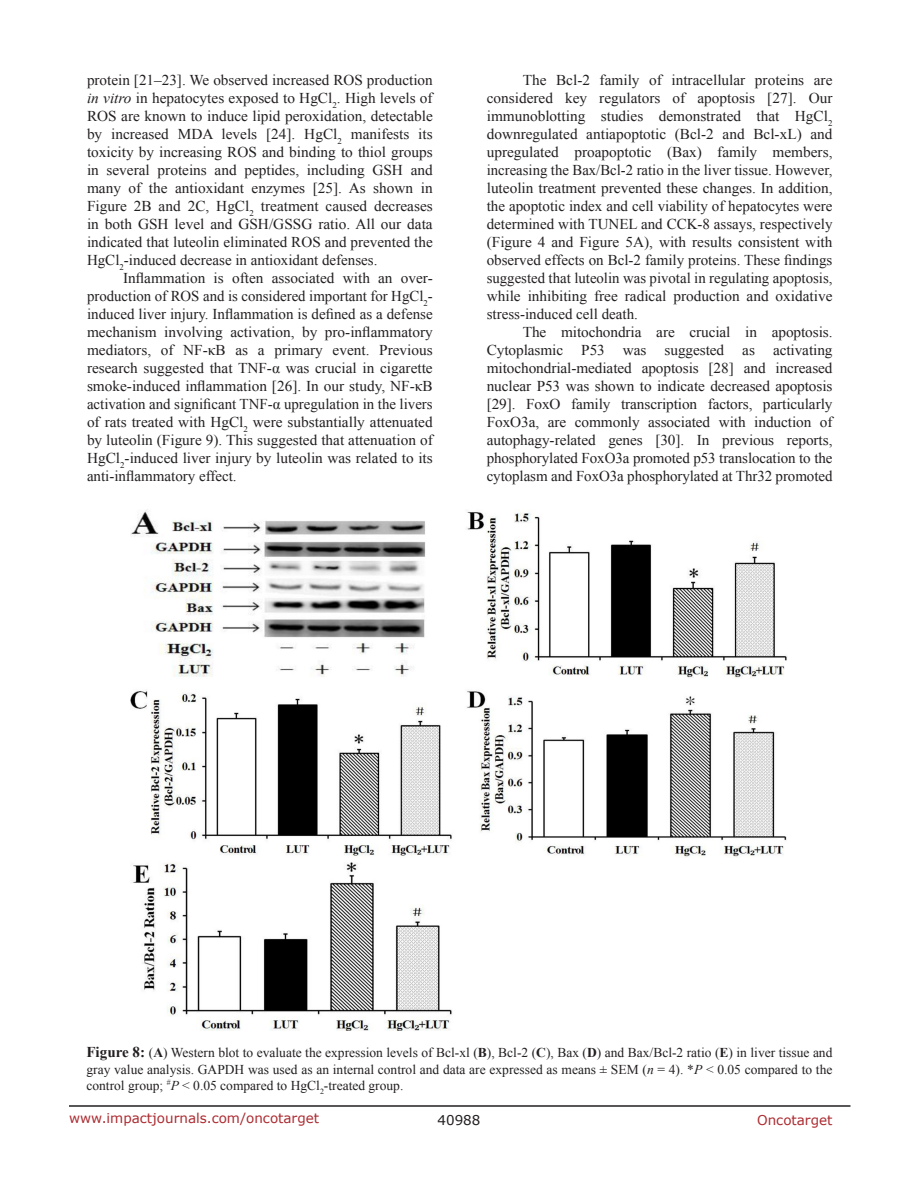
<style>
.page{position:relative;width:918px;height:1188px;background:#fff}
.page>*{position:absolute;margin:0;border:0;box-sizing:border-box;transform-origin:0 0}
.BodyText{font:15px/18px "Times New Roman";color:#231f20;text-align:justify}
.FigureText{font:13.5px/16.2px "Times New Roman";color:#231f20;text-align:justify}
.t1{font:13.5px "Verdana";color:#ac2b31}
.t2{font:13.5px "Verdana";color:#231f20}
.s1{font-style:italic}
.s2{font-weight:700;font-size:15px}
.s3{font-weight:700}
</style>
<div class="page">
<hr style="left:69px;top:1105px;width:781px;height:2px;background:#231f20">
<img style="left:130px;top:509px;width:657px;height:521px">
<p class="BodyText" style="left:87px;top:71px;width:347px">protein [21–23]. We observed increased ROS production <span class="s1">in vitro</span> in hepatocytes exposed to HgCl<sub>2</sub>. High levels of ROS are known to induce lipid peroxidation, detectable by increased MDA levels [24]. HgCl<sub>2</sub> manifests its toxicity by increasing ROS and binding to thiol groups in several proteins and peptides, including GSH and many of the antioxidant enzymes [25]. As shown in Figure 2B and 2C, HgCl<sub>2</sub> treatment caused decreases in both GSH level and GSH/GSSG ratio. All our data indicated that luteolin eliminated ROS and prevented the HgCl<sub>2</sub>-induced decrease in antioxidant defenses.</p>
<p class="BodyText" style="left:87px;top:269px;width:347px;text-indent:36px">Inflammation is often associated with an over&shy;production of ROS and is considered important for HgCl<sub>2</sub>- induced liver injury. Inflammation is defined as a defense mechanism involving activation, by pro-inflammatory mediators, of NF-κB as a primary event. Previous research suggested that TNF-α was crucial in cigarette smoke-induced inflammation [26]. In our study, NF-κB activation and significant TNF-α upregulation in the livers of rats treated with HgCl<sub>2</sub> were substantially attenuated by luteolin (Figure 9). This suggested that attenuation of HgCl<sub>2</sub>-induced liver injury by luteolin was related to its anti-inflammatory effect.</p>
<p class="BodyText" style="left:487px;top:71px;width:347px;text-indent:36px">The Bcl-2 family of intracellular proteins are considered key regulators of apoptosis [27]. Our immunoblotting studies demonstrated that HgCl<sub>2 </sub>downregulated antiapoptotic (Bcl-2 and Bcl-xL) and upregulated proapoptotic (Bax) family members, increasing the Bax/Bcl-2 ratio in the liver tissue. However, luteolin treatment prevented these changes. In addition, the apoptotic index and cell viability of hepatocytes were determined with TUNEL and CCK-8 assays, respectively (Figure 4 and Figure 5A), with results consistent with observed effects on Bcl-2 family proteins. These findings suggested that luteolin was pivotal in regulating apoptosis, while inhibiting free radical production and oxidative stress-induced cell death.</p>
<p class="BodyText" style="left:487px;top:323px;width:347px;text-indent:36px">The mitochondria are crucial in apoptosis.<br>Cytoplasmic P53 was suggested as activating mitochondrial-mediated apoptosis [28] and increased nuclear P53 was shown to indicate decreased apoptosis [29]. FoxO family transcription factors, particularly FoxO3a, are commonly associated with induction of autophagy-related genes [30]. In previous reports, phosphorylated FoxO3a promoted p53 translocation to the cytoplasm and FoxO3a phosphorylated at Thr32 promoted</p>
<p class="FigureText" style="left:86px;top:1044px;width:747px"><span class="s2">Figure 8:</span> (<span class="s3">A</span>) Western blot to evaluate the expression levels of Bcl-xl (<span class="s3">B</span>), Bcl-2 (<span class="s3">C</span>), Bax (<span class="s3">D</span>) and Bax/Bcl-2 ratio (<span class="s3">E</span>) in liver tissue and gray value analysis. GAPDH was used as an internal control and data are expressed as means ± SEM (<span class="s1">n</span> = 4). *<span class="s1">P</span> &lt; 0.05 compared to the control group; <sup>#</sup><span class="s1">P</span> &lt; 0.05 compared to HgCl<sub>2</sub>-treated group.</p>
<p class="t1" style="left:69px;top:1109px;width:252px">www.impactjournals.com/oncotarget</p>
<p class="t2" style="left:438px;top:1111px;width:44px">40988</p>
<p class="t1" style="left:757px;top:1111px;width:77px">Oncotarget</p>
</div>
